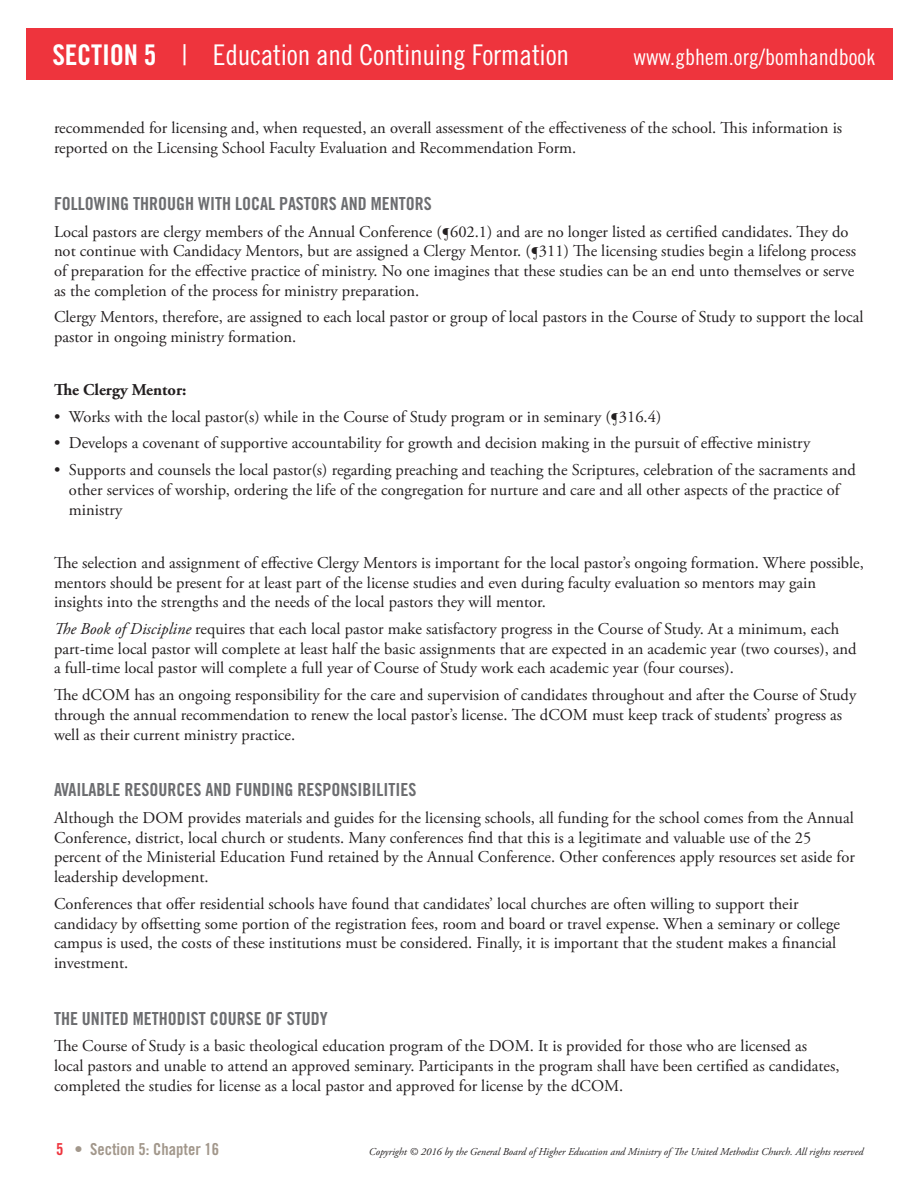
<style>
.page{position:relative;width:918px;height:1188px;background:#fff}
.page>*{position:absolute;margin:0;border:0;box-sizing:border-box;transform-origin:0 0}
.t1{font:28.5px "Trade Gothic Cond Eighteen";letter-spacing:-.01em;color:#fff}
.t2{font:22.5px "Trade Gothic Cond Eighteen";color:#fff}
.t3{font:18px "Trade Gothic Bold Cond Twenty";color:#6c6d70}
.t4{font:16.5px/19.8px "Adobe Garamond Pro";color:#231f20}
.t5{font:16.5px "Trade Gothic Bold Cond Twenty";color:#a2978b}
.t6{font:700 16.5px "Adobe Garamond Pro";color:#231f20}
.t7{font:italic 10.5px "Adobe Garamond Pro";color:#231f20}
.s1{font-family:"Trade Gothic Bold Cond Twenty"}
.s2{font-style:italic}
.s3{color:#ee343d}
</style>
<div class="page">
<div style="left:26px;top:28px;width:866px;height:52px;background:#ee343d"></div>
<h1 class="t1" style="left:53px;top:38px;width:518px"><span class="s1">SECTION 5</span> | Education and Continuing Formation</h1>
<h2 class="t2" style="left:634px;top:43px;width:243px">www.gbhem.org/bomhandbook</h2>
<p class="t4" style="left:54px;top:119px;width:790px">recommended for licensing and, when requested, an overall assessment of the effectiveness of the school. This information is reported on the Licensing School Faculty Evaluation and Recommendation Form.</p>
<p class="t3" style="left:54px;top:193px;width:379px">FOLLOWING THROUGH WITH LOCAL PASTORS AND MENTORS</p>
<p class="t4" style="left:54px;top:222px;width:804px">Local pastors are clergy members of the Annual Conference (¶602.1) and are no longer listed as certified candidates. They do not continue with Candidacy Mentors, but are assigned a Clergy Mentor. (¶311) The licensing studies begin a lifelong process of preparation for the effective practice of ministry. No one imagines that these studies can be an end unto themselves or serve as the completion of the process for ministry preparation.</p>
<p class="t4" style="left:54px;top:308px;width:811px">Clergy Mentors, therefore, are assigned to each local pastor or group of local pastors in the Course of Study to support the local pastor in ongoing ministry formation.</p>
<p class="t6" style="left:54px;top:381px;width:134px">The Clergy Mentor:</p>
<p class="t4" style="left:54px;top:407px;width:609px">• Works with the local pastor(s) while in the Course of Study program or in seminary (¶316.4)</p>
<p class="t4" style="left:54px;top:434px;width:758px">• Develops a covenant of supportive accountability for growth and decision making in the pursuit of effective ministry</p>
<p class="t4" style="left:69px;top:460px;width:789px;text-indent:-15px">• Supports and counsels the local pastor(s) regarding preaching and teaching the Scriptures, celebration of the sacraments and other services of worship, ordering the life of the congregation for nurture and care and all other aspects of the practice of ministry</p>
<p class="t4" style="left:54px;top:553px;width:811px">The selection and assignment of effective Clergy Mentors is important for the local pastor’s ongoing formation. Where possible, mentors should be present for at least part of the license studies and even during faculty evaluation so mentors may gain insights into the strengths and the needs of the local pastors they will mentor.</p>
<p class="t4" style="left:54px;top:619px;width:804px"><span class="s2">The Book of Discipline</span> requires that each local pastor make satisfactory progress in the Course of Study. At a minimum, each part-time local pastor will complete at least half the basic assignments that are expected in an academic year (two courses), and a full-time local pastor will complete a full year of Course of Study work each academic year (four courses).</p>
<p class="t4" style="left:54px;top:685px;width:804px">The dCOM has an ongoing responsibility for the care and supervision of candidates throughout and after the Course of Study through the annual recommendation to renew the local pastor’s license. The dCOM must keep track of students’ progress as well as their current ministry practice.</p>
<p class="t3" style="left:54px;top:779px;width:364px">AVAILABLE RESOURCES AND FUNDING RESPONSIBILITIES</p>
<p class="t4" style="left:54px;top:808px;width:802px">Although the DOM provides materials and guides for the licensing schools, all funding for the school comes from the Annual Conference, district, local church or students. Many conferences find that this is a legitimate and valuable use of the 25 percent of the Ministerial Education Fund retained by the Annual Conference. Other conferences apply resources set aside for leadership development.</p>
<p class="t4" style="left:54px;top:894px;width:788px">Conferences that offer residential schools have found that candidates’ local churches are often willing to support their candidacy by offsetting some portion of the registration fees, room and board or travel expense. When a seminary or college campus is used, the costs of these institutions must be considered. Finally, it is important that the student makes a financial investment.</p>
<p class="t3" style="left:54px;top:1008px;width:275px">THE UNITED METHODIST COURSE OF STUDY</p>
<p class="t4" style="left:54px;top:1037px;width:787px">The Course of Study is a basic theological education program of the DOM. It is provided for those who are licensed as local pastors and unable to attend an approved seminary. Participants in the program shall have been certified as candidates, completed the studies for license as a local pastor and approved for license by the dCOM.</p>
<p class="t5" style="left:56px;top:1139px;width:165px"><span class="s3">5</span> • Section 5: Chapter 16</p>
<p class="t7" style="left:369px;top:1145px;width:496px">Copyright © 2016 by the General Board of Higher Education and Ministry of The United Methodist Church. All rights reserved</p>
</div>
